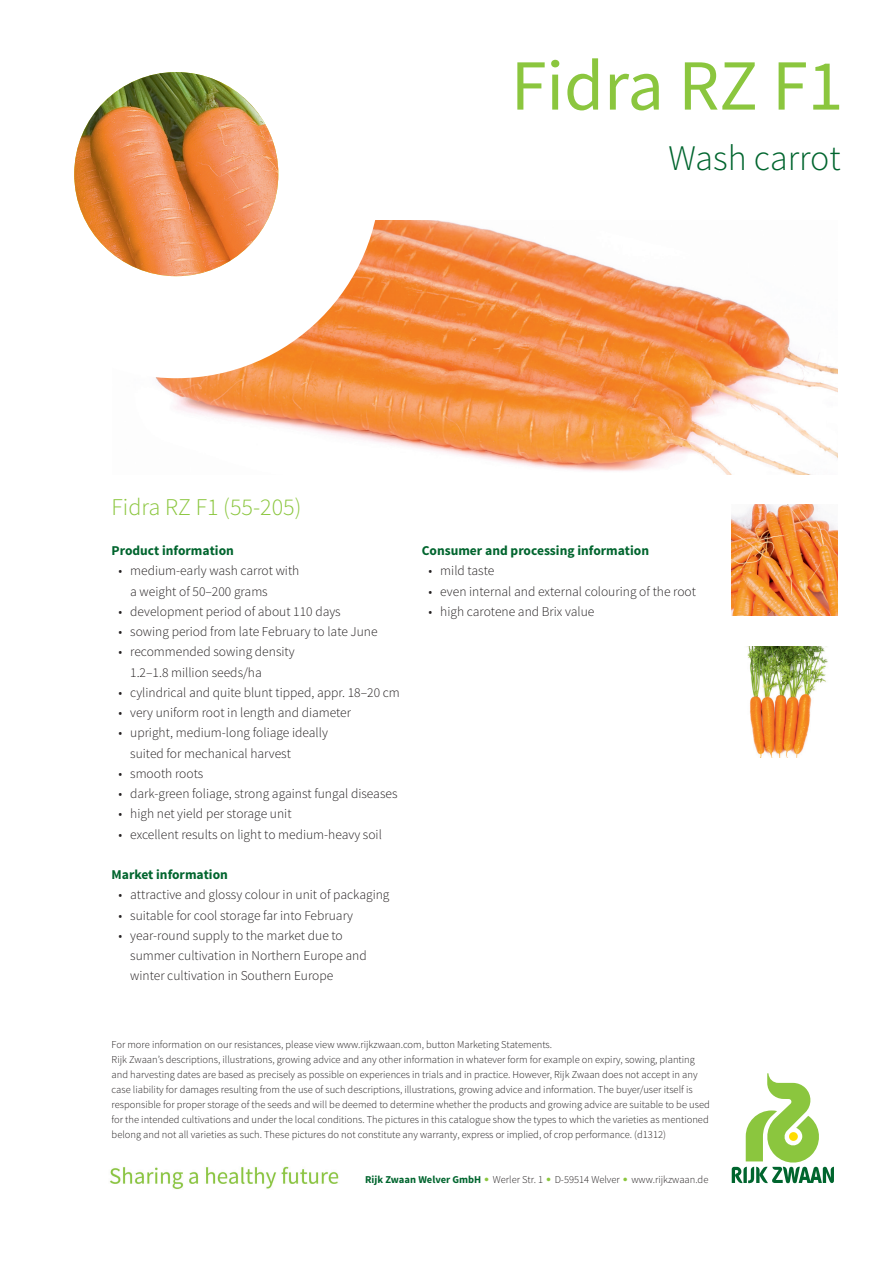
<style>
.page{position:relative;width:893px;height:1263px;background:#fff}
.page>*{position:absolute;margin:0;border:0;box-sizing:border-box;transform-origin:0 0}
.t1{font:72px "Source Sans Pro";color:#8bc63e}
.t2{font:300 36px "Source Sans Pro";color:#00652e}
.t3{font:300 24px "Source Sans Pro";color:#8bc63e}
.t4{font:300 13.5px/20.2px "Source Sans Pro";color:#231f20}
.t5{font:700 13.5px "Source Sans Pro";color:#00652e}
.t6{font:300 10.5px/15px "Source Sans Pro";color:#231f20}
.s1{font-weight:700;color:#00652e}
.s2{font-family:"Optima LT Pro";font-weight:700;color:#8bc63e}
</style>
<div class="page">
<img style="left:156px;top:221px;width:681px;height:253px">
<svg style="left:74px;top:72px;width:306px;height:306px"></svg>
<img style="left:74px;top:72px;width:204px;height:204px;border-radius:102px">
<img style="left:732px;top:505px;width:105px;height:111px">
<img style="left:747px;top:647px;width:81px;height:111px">
<img style="left:109px;top:1166px;width:230px;height:24px">
<svg style="left:732px;top:1073px;width:102px;height:111px"></svg>
<h1 class="t1" style="left:511px;top:41px;width:334px">Fidra RZ F1</h1>
<h2 class="t2" style="left:668px;top:137px;width:174px">Wash carrot</h2>
<h3 class="t3" style="left:112px;top:492px;width:191px">Fidra RZ F1 (55-205)</h3>
<p class="t5" style="left:112px;top:542px;width:124px">Product information</p>
<p class="t4" style="left:130px;top:561px;width:171px;text-indent:-12px">• medium-early wash carrot with a weight of 50–200 grams</p>
<p class="t4" style="left:119px;top:601px;width:224px">• development period of about 110 days</p>
<p class="t4" style="left:119px;top:622px;width:261px">• sowing period from late February to late June</p>
<p class="t4" style="left:130px;top:642px;width:166px;text-indent:-12px">• recommended sowing density<br>1.2–1.8 million seeds/ha</p>
<p class="t4" style="left:119px;top:682px;width:283px">• cylindrical and quite blunt tipped, appr. 18–20 cm</p>
<p class="t4" style="left:119px;top:703px;width:234px">• very uniform root in length and diameter</p>
<p class="t4" style="left:130px;top:723px;width:199px;text-indent:-12px">• upright, medium-long foliage ideally suited for mechanical harvest</p>
<p class="t4" style="left:119px;top:763px;width:86px">• smooth roots</p>
<p class="t4" style="left:119px;top:784px;width:280px">• dark-green foliage, strong against fungal diseases</p>
<p class="t4" style="left:119px;top:804px;width:175px">• high net yield per storage unit</p>
<p class="t4" style="left:119px;top:824px;width:265px">• excellent results on light to medium-heavy soil</p>
<p class="t5" style="left:112px;top:866px;width:118px">Market information</p>
<p class="t4" style="left:119px;top:885px;width:272px">• attractive and glossy colour in unit of packaging</p>
<p class="t4" style="left:119px;top:905px;width:236px">• suitable for cool storage far into February</p>
<p class="t4" style="left:130px;top:925px;width:238px;text-indent:-12px">• year-round supply to the market due to summer cultivation in Northern Europe and winter cultivation in Southern Europe</p>
<p class="t5" style="left:422px;top:542px;width:229px">Consumer and processing information</p>
<p class="t4" style="left:429px;top:561px;width:67px">• mild taste</p>
<p class="t4" style="left:429px;top:581px;width:269px">• even internal and external colouring of the root</p>
<p class="t4" style="left:429px;top:601px;width:167px">• high carotene and Brix value</p>
<p class="t6" style="left:112px;top:1037px;width:600px">For more information on our resistances, please view www.rijkzwaan.com, button Marketing Statements.<br>Rijk Zwaan’s descriptions, illustrations, growing advice and any other information in whatever form for example on expiry, sowing, planting and harvesting dates are based as precisely as possible on experiences in trials and in practice. However, Rijk Zwaan does not accept in any case liability for damages resulting from the use of such descriptions, illustrations, growing advice and information. The buyer/user itself is responsible for proper storage of the seeds and will be deemed to determine whether the products and growing advice are suitable to be used for the intended cultivations and under the local conditions. The pictures in this catalogue show the types to which the varieties as mentioned belong and not all varieties as such. These pictures do not constitute any warranty, express or implied, of crop performance. (d1312)</p>
<p class="t6" style="left:365px;top:1172px;width:345px"><span class="s1">Rijk Zwaan Welver GmbH</span> <span class="s2">•</span> Werler Str. 1 <span class="s2">•</span> D-59514 Welver <span class="s2">•</span> www.rijkzwaan.de</p>
</div>
